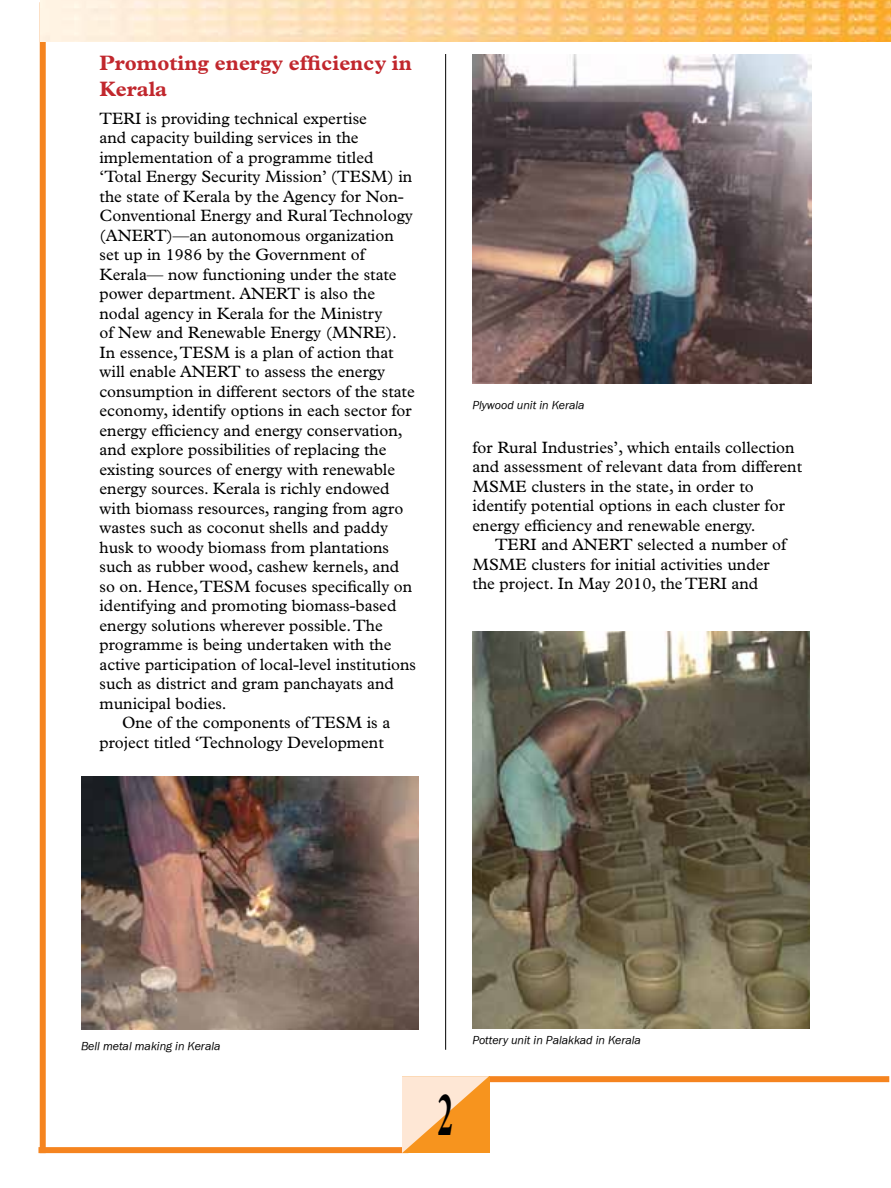
<style>
.page{position:relative;width:891px;height:1188px;background:#fff}
.page>*{position:absolute;margin:0;border:0;box-sizing:border-box;transform-origin:0 0}
.t1{font:700 61.5px "Plantin";color:#000;scale:.5 1}
.t2{font:700 21px/25.5px "Plantin";color:#c1272d}
.t3{font:16.5px/19.5px "Plantin";color:#000}
.t4{font:italic 12px "Franklin Gothic";color:#000}
</style>
<div class="page">
<div style="left:40px;top:2px;width:6px;height:1151px;background:#f5841f"></div>
<div style="left:440px;top:1076px;width:449px;height:6px;background:#f5841f"></div>
<div style="left:38px;top:1147px;width:370px;height:6px;background:#f5841f"></div>
<svg style="left:402px;top:1076px;width:87px;height:77px;background:#fabd79"></svg>
<img style="left:40px;top:0;width:851px;height:41px">
<hr style="left:445px;top:54px;width:1px;height:996px;background:#000">
<img style="left:81px;top:776px;width:337px;height:253px">
<img style="left:472px;top:54px;width:339px;height:329px">
<img style="left:472px;top:632px;width:338px;height:396px">
<p class="t2" style="left:100px;top:50px;width:314px">Promoting energy efficiency in<br>Kerala</p>
<p class="t3" style="left:100px;top:108px;width:269px">TERI is providing technical expertise</p>
<p class="t3" style="left:100px;top:128px;width:261px">and capacity building services in the</p>
<p class="t3" style="left:100px;top:147px;width:276px">implementation of a programme titled</p>
<p class="t3" style="left:100px;top:167px;width:314px">‘Total Energy Security Mission’ (TESM) in</p>
<p class="t3" style="left:100px;top:186px;width:306px">the state of Kerala by the Agency for Non-</p>
<p class="t3" style="left:100px;top:206px;width:315px">Conventional Energy and Rural Technology</p>
<p class="t3" style="left:100px;top:225px;width:296px">(ANERT)—an autonomous organization</p>
<p class="t3" style="left:100px;top:245px;width:267px">set up in 1986 by the Government of</p>
<p class="t3" style="left:100px;top:264px;width:299px">Kerala— now functioning under the state</p>
<p class="t3" style="left:100px;top:284px;width:277px">power department. ANERT is also the</p>
<p class="t3" style="left:100px;top:303px;width:284px">nodal agency in Kerala for the Ministry</p>
<p class="t3" style="left:100px;top:323px;width:299px">of New and Renewable Energy (MNRE).</p>
<p class="t3" style="left:100px;top:342px;width:296px">In essence, TESM is a plan of action that</p>
<p class="t3" style="left:100px;top:362px;width:287px">will enable ANERT to assess the energy</p>
<p class="t3" style="left:100px;top:381px;width:317px">consumption in different sectors of the state</p>
<p class="t3" style="left:100px;top:401px;width:314px">economy, identify options in each sector for</p>
<p class="t3" style="left:100px;top:420px;width:305px">energy efficiency and energy conservation,</p>
<p class="t3" style="left:100px;top:440px;width:289px">and explore possibilities of replacing the</p>
<p class="t3" style="left:100px;top:459px;width:297px">existing sources of energy with renewable</p>
<p class="t3" style="left:100px;top:479px;width:292px">energy sources. Kerala is richly endowed</p>
<p class="t3" style="left:100px;top:498px;width:305px">with biomass resources, ranging from agro</p>
<p class="t3" style="left:100px;top:518px;width:290px">wastes such as coconut shells and paddy</p>
<p class="t3" style="left:100px;top:537px;width:291px">husk to woody biomass from plantations</p>
<p class="t3" style="left:100px;top:557px;width:301px">such as rubber wood, cashew kernels, and</p>
<p class="t3" style="left:100px;top:576px;width:314px">so on. Hence, TESM focuses specifically on</p>
<p class="t3" style="left:100px;top:596px;width:298px">identifying and promoting biomass-based</p>
<p class="t3" style="left:100px;top:615px;width:285px">energy solutions wherever possible. The</p>
<p class="t3" style="left:100px;top:635px;width:294px">programme is being undertaken with the</p>
<p class="t3" style="left:100px;top:654px;width:318px">active participation of local-level institutions</p>
<p class="t3" style="left:100px;top:674px;width:296px">such as district and gram panchayats and</p>
<p class="t3" style="left:100px;top:693px;width:128px">municipal bodies.</p>
<p class="t3" style="left:122px;top:713px;width:270px">One of the components of TESM is a</p>
<p class="t3" style="left:100px;top:732px;width:286px">project titled ‘Technology Development</p>
<p class="t4" style="left:472px;top:398px;width:114px">Plywood unit in Kerala</p>
<p class="t3" style="left:473px;top:438px;width:331px">for Rural Industries’, which entails collection and assessment of relevant data from different MSME clusters in the state, in order to identify potential options in each cluster for energy efficiency and renewable energy.</p>
<p class="t3" style="left:473px;top:535px;width:315px;text-indent:23px">TERI and ANERT selected a number of<br>MSME clusters for initial activities under the project. In May 2010, the TERI and</p>
<p class="t4" style="left:81px;top:1039px;width:141px">Bell metal making in Kerala</p>
<h1 class="t1" style="left:438px;top:1078px;width:34px">2</h1>
<p class="t4" style="left:472px;top:1034px;width:170px">Pottery unit in Palakkad in Kerala</p>
</div>
